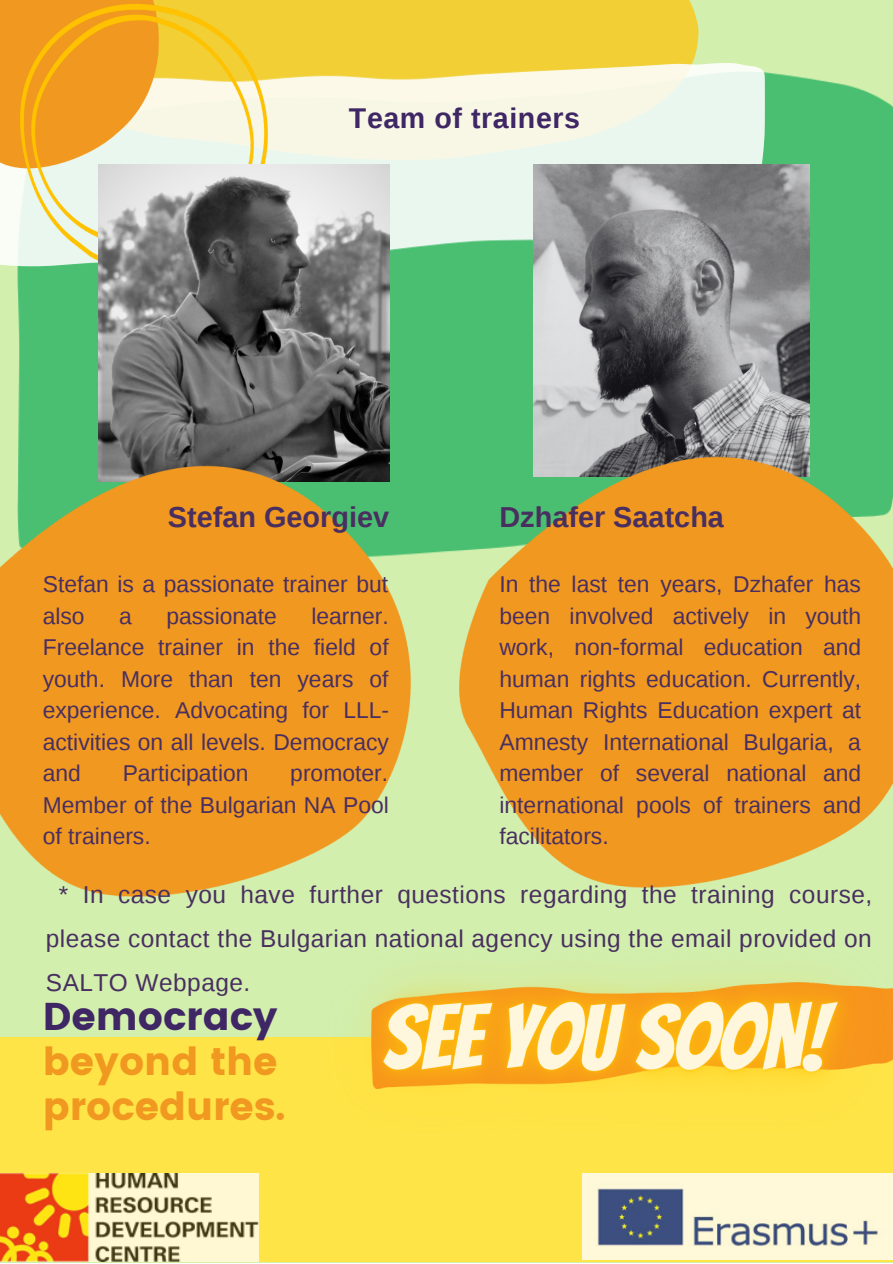
<style>
.page{position:relative;width:893px;height:1264px;background:#fff}
.page>*{position:absolute;margin:0;border:0;box-sizing:border-box;transform-origin:0 0}
.t1{font:38.7px/45px "Poppins";color:#f19820}
.t2{font:38.7px "Poppins";color:#3f2664}
.t3{font:700 28.8px "Liberation Sans";color:#492f60}
.t4{font:700 28.65px "Liberation Sans";letter-spacing:.02em;color:#3f2664}
.t5{font:24.45px/43.8px "Liberation Sans";letter-spacing:.02em;color:#492f60;text-align:justify}
.t6{font:22.8px/31.5px "Liberation Sans";color:#492f60;text-align:justify}
</style>
<div class="page">
<div style="left:0;top:0;width:892px;height:1262px;background:#d2efae"></div>
<div style="left:17px;top:72px;width:875px;height:354px;background:#4abf71"></div>
<div style="left:267px;top:0;width:431px;height:62px;background:#f1cf35"></div>
<img style="left:267px;top:62px;width:498px;height:205px">
<img style="left:533px;top:165px;width:276px;height:252px">
<img style="left:440px;top:417px;width:452px;height:459px">
<img style="left:0;top:0;width:267px;height:267px">
<div style="left:0;top:1037px;width:892px;height:225px;background:#ffe447"></div>
<img style="left:98px;top:165px;width:291px;height:261px">
<img style="left:0;top:426px;width:448px;height:471px">
<img style="left:0;top:1173px;width:259px;height:88px">
<img style="left:582px;top:1199px;width:310px;height:60px">
<img style="left:269px;top:876px;width:623px;height:323px">
<p class="t4" style="left:349px;top:102px;width:232px">Team of trainers</p>
<p class="t3" style="left:168px;top:501px;width:223px">Stefan Georgiev</p>
<p class="t6" style="left:43px;top:568px;width:347px">Stefan is a passionate trainer but also</p>
<p class="t6" style="left:43px;top:600px;width:348px;text-indent:268px">learner.<br>Freelance trainer in the field of youth. More than ten years of experience. Advocating for LLL&shy;activities on all levels. Democracy and</p>
<p class="t6" style="left:119px;top:600px;width:14px">a</p>
<p class="t6" style="left:166px;top:600px;width:112px">passionate</p>
<p class="t6" style="left:123px;top:757px;width:127px">Participation</p>
<p class="t6" style="left:43px;top:757px;width:348px;text-indent:247px">promoter.<br>Member of the Bulgarian NA Pool of trainers.</p>
<p class="t3" style="left:499px;top:501px;width:226px">Dzhafer Saatcha</p>
<p class="t6" style="left:499px;top:568px;width:363px">In the last ten years, Dzhafer has been involved actively in youth work, non-formal education and human rights education. Currently, Human Rights Education expert at Amnesty International Bulgaria, a member of several national and international pools of trainers and facilitators.</p>
<p class="t5" style="left:46px;top:873px;width:827px;text-indent:13px">* In case you have further questions regarding the training course, please contact the Bulgarian national agency using the email provided on SALTO Webpage.</p>
<h1 class="t2" style="left:43px;top:993px;width:236px">Democracy</h1>
<h1 class="t1" style="left:43px;top:1039px;width:244px">beyond the procedures.</h1>
</div>
